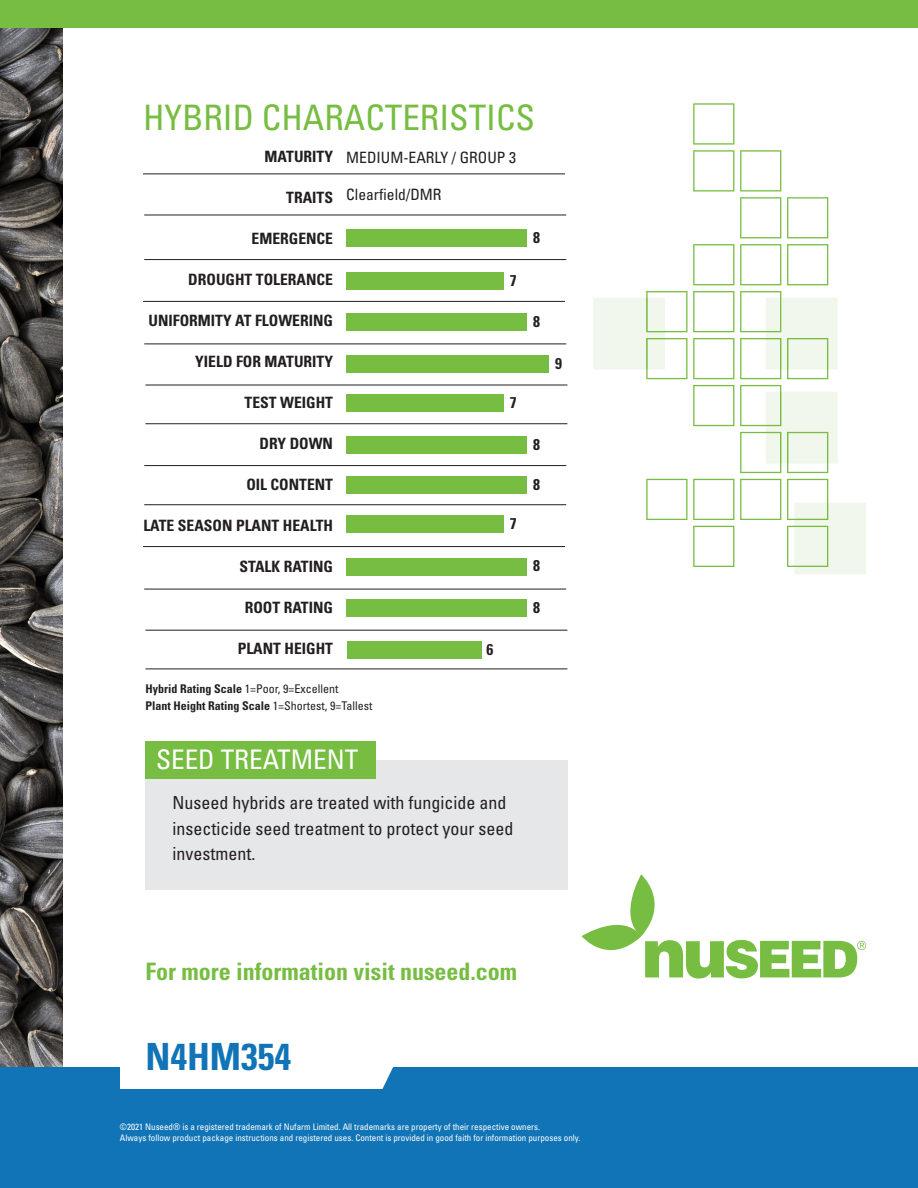
<style>
.page{position:relative;width:918px;height:1188px;background:#fff}
.page>*{position:absolute;margin:0;border:0;box-sizing:border-box;transform-origin:0 0}
.t1{font:700 condensed 37.5px "Univers";color:#1174b6}
.t2{font:condensed 35.1px "Univers";color:#77bd42}
.t3{font:condensed 27px "Univers";color:#fff}
.t4{font:700 condensed 24px "Univers";color:#77bd42}
.t5{font:condensed 18px/25.7px "Univers";color:#231f20}
.t6{font:700 condensed 15.6px "Univers";color:#231f20}
.t7{font:condensed 15.6px "Univers";color:#231f20}
.t8{font:700 condensed 12px "Univers";color:#231f20}
.t9{font:condensed 12px "Univers";color:#231f20}
.t10{font:condensed 9px "Univers";color:#fff}
.s1{font-weight:700}
.s2{font-weight:400}
</style>
<div class="page">
<svg style="left:646px;top:479px;width:41px;height:41px"></svg>
<svg style="left:693px;top:479px;width:41px;height:41px"></svg>
<svg style="left:740px;top:479px;width:41px;height:41px"></svg>
<svg style="left:693px;top:385px;width:41px;height:41px"></svg>
<svg style="left:693px;top:338px;width:41px;height:41px"></svg>
<svg style="left:593px;top:291px;width:94px;height:88px"></svg>
<svg style="left:740px;top:385px;width:98px;height:88px"></svg>
<svg style="left:693px;top:291px;width:41px;height:41px"></svg>
<svg style="left:740px;top:291px;width:98px;height:88px"></svg>
<svg style="left:693px;top:244px;width:41px;height:41px"></svg>
<svg style="left:740px;top:244px;width:41px;height:41px"></svg>
<svg style="left:787px;top:244px;width:41px;height:41px"></svg>
<svg style="left:740px;top:197px;width:41px;height:41px"></svg>
<svg style="left:787px;top:197px;width:41px;height:41px"></svg>
<svg style="left:693px;top:103px;width:41px;height:88px"></svg>
<svg style="left:740px;top:150px;width:41px;height:41px"></svg>
<svg style="left:693px;top:526px;width:41px;height:41px"></svg>
<svg style="left:787px;top:479px;width:79px;height:95px"></svg>
<img style="left:0;top:27px;width:63px;height:1041px">
<div style="left:145px;top:760px;width:422px;height:129px;background:#e6e7e9"></div>
<div style="left:145px;top:741px;width:230px;height:38px;background:#77bd42"></div>
<div style="left:347px;top:230px;width:180px;height:17px;background:#77bd42"></div>
<div style="left:347px;top:272px;width:157px;height:17px;background:#77bd42"></div>
<div style="left:347px;top:313px;width:180px;height:18px;background:#77bd42"></div>
<div style="left:347px;top:356px;width:202px;height:17px;background:#77bd42"></div>
<div style="left:347px;top:394px;width:157px;height:18px;background:#77bd42"></div>
<div style="left:347px;top:437px;width:180px;height:17px;background:#77bd42"></div>
<div style="left:347px;top:476px;width:180px;height:17px;background:#77bd42"></div>
<div style="left:347px;top:515px;width:157px;height:18px;background:#77bd42"></div>
<div style="left:347px;top:558px;width:180px;height:17px;background:#77bd42"></div>
<div style="left:347px;top:599px;width:180px;height:17px;background:#77bd42"></div>
<div style="left:347px;top:642px;width:135px;height:17px;background:#77bd42"></div>
<hr style="left:143px;top:173px;width:422px;height:1px;background:#231f20">
<hr style="left:144px;top:214px;width:422px;height:1px;background:#231f20">
<hr style="left:144px;top:259px;width:422px;height:1px;background:#231f20">
<hr style="left:143px;top:301px;width:422px;height:1px;background:#231f20">
<hr style="left:144px;top:343px;width:422px;height:1px;background:#231f20">
<hr style="left:145px;top:385px;width:422px;height:1px;background:#231f20">
<hr style="left:145px;top:423px;width:422px;height:1px;background:#231f20">
<hr style="left:144px;top:465px;width:422px;height:1px;background:#231f20">
<hr style="left:144px;top:504px;width:422px;height:1px;background:#231f20">
<hr style="left:143px;top:546px;width:422px;height:1px;background:#231f20">
<hr style="left:144px;top:589px;width:422px;height:1px;background:#231f20">
<hr style="left:145px;top:630px;width:422px;height:1px;background:#231f20">
<hr style="left:145px;top:668px;width:422px;height:1px;background:#231f20">
<div style="left:0;top:1068px;width:918px;height:120px;background:#1174b6"></div>
<div style="left:120px;top:1067px;width:281px;height:22px;background:#fff"></div>
<svg style="left:582px;top:874px;width:284px;height:105px"></svg>
<div style="left:0;top:0;width:918px;height:27px;background:#77bd42"></div>
<p class="t2" style="left:143px;top:95px;width:394px">HYBRID CHARACTERISTICS</p>
<p class="t6" style="left:265px;top:147px;width:70px">MATURITY</p>
<p class="t6" style="left:286px;top:188px;width:48px">TRAITS</p>
<p class="t6" style="left:252px;top:229px;width:83px">EMERGENCE</p>
<p class="t6" style="left:188px;top:270px;width:146px">DROUGHT TOLERANCE</p>
<p class="t6" style="left:148px;top:311px;width:186px">UNIFORMITY AT FLOWERING</p>
<p class="t6" style="left:195px;top:352px;width:139px">YIELD FOR MATURITY</p>
<p class="t6" style="left:245px;top:393px;width:90px">TEST WEIGHT</p>
<p class="t6" style="left:260px;top:434px;width:75px">DRY DOWN</p>
<p class="t6" style="left:246px;top:475px;width:88px">OIL CONTENT</p>
<p class="t6" style="left:143px;top:516px;width:191px">LATE SEASON PLANT HEALTH</p>
<p class="t6" style="left:240px;top:557px;width:95px">STALK RATING</p>
<p class="t6" style="left:245px;top:598px;width:90px">ROOT RATING</p>
<p class="t6" style="left:238px;top:639px;width:97px">PLANT HEIGHT</p>
<p class="t7" style="left:346px;top:147px;width:171px">MEDIUM-EARLY / GROUP 3</p>
<p class="t7" style="left:346px;top:184px;width:97px">Clearfield/DMR</p>
<p class="t6" style="left:510px;top:271px;width:8px">7</p>
<p class="t6" style="left:510px;top:393px;width:8px">7</p>
<p class="t6" style="left:510px;top:514px;width:8px">7</p>
<p class="t6" style="left:487px;top:640px;width:8px">6</p>
<p class="t9" style="left:145px;top:681px;width:195px"><span class="s1">Hybrid Rating Scale</span> 1=Poor, 9=Excellent</p>
<p class="t8" style="left:145px;top:698px;width:229px">Plant Height Rating Scale <span class="s2">1=Shortest, 9=Tallest</span></p>
<p class="t3" style="left:156px;top:742px;width:204px">SEED TREATMENT</p>
<p class="t5" style="left:172px;top:790px;width:342px">Nuseed hybrids are treated with fungicide and insecticide seed treatment to protect your seed investment.</p>
<p class="t6" style="left:533px;top:228px;width:8px">8</p>
<p class="t6" style="left:533px;top:312px;width:8px">8</p>
<p class="t6" style="left:533px;top:435px;width:8px">8</p>
<p class="t6" style="left:533px;top:475px;width:8px">8</p>
<p class="t6" style="left:533px;top:556px;width:8px">8</p>
<p class="t6" style="left:533px;top:598px;width:8px">8</p>
<p class="t6" style="left:555px;top:354px;width:8px">9</p>
<p class="t4" style="left:145px;top:957px;width:373px">For more information visit nuseed.com</p>
<p class="t1" style="left:145px;top:1033px;width:147px">N4HM354</p>
<p class="t10" style="left:120px;top:1121px;width:422px">©2021 Nuseed® is a registered trademark of Nufarm Limited. All trademarks are property of their respective owners.</p>
<p class="t10" style="left:120px;top:1132px;width:462px">Always follow product package instructions and registered uses. Content is provided in good faith for information purposes only.</p>
</div>
